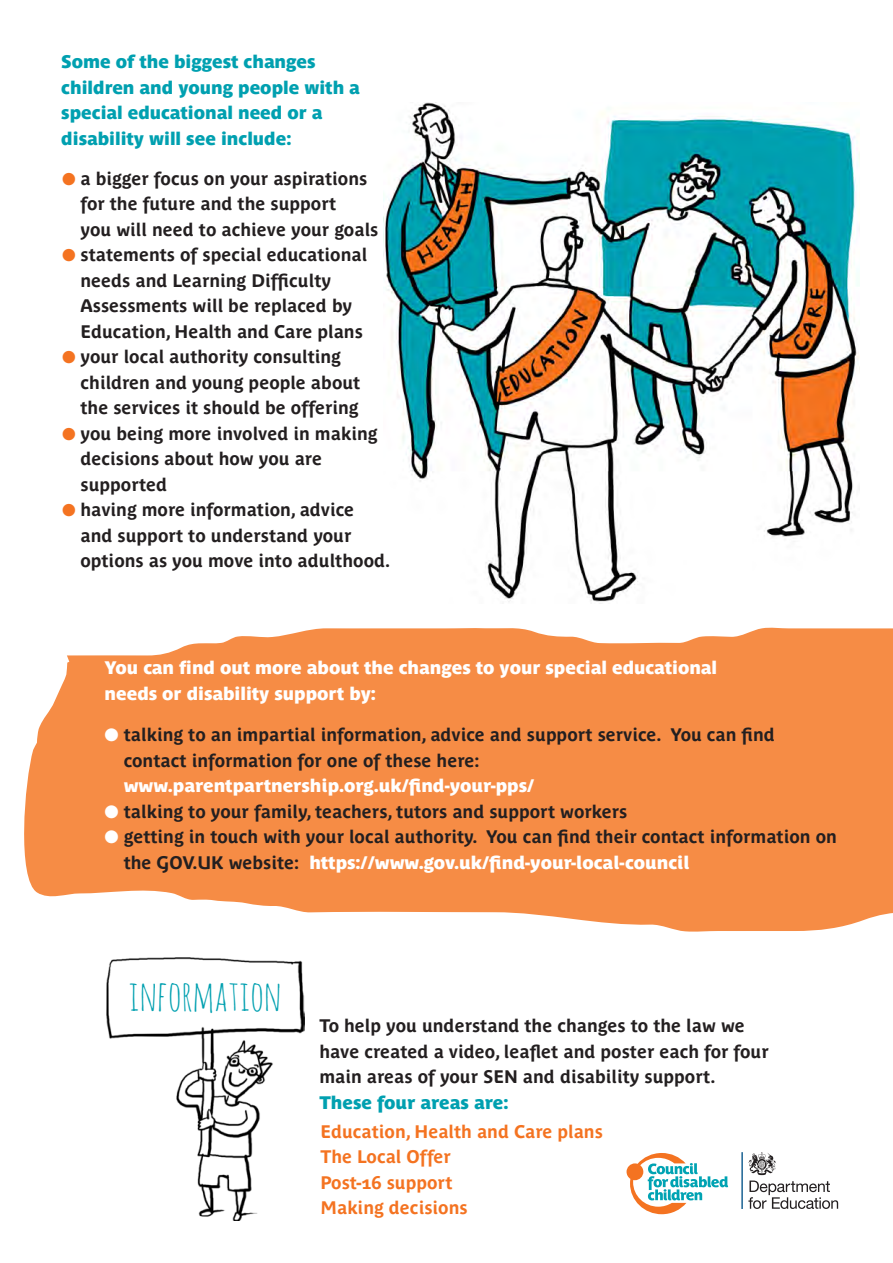
<style>
.page{position:relative;width:893px;height:1263px;background:#fff}
.page>*{position:absolute;margin:0;border:0;box-sizing:border-box;transform-origin:0 0}
.t1{font:41.7px "Amatic SC";color:#00a0b0}
.t2{font:700 18px/25.5px "Parisine Plus";color:#231f20}
.t3{font:18px/25.5px "Parisine Sombre";color:#00a0b0}
.t4{font:18px/25.5px "Parisine Sombre";color:#fff}
.t5{font:700 18px "Parisine Plus";color:#f47321}
.t6{font:18px "Parisine Plus Sombre";color:#00a0b0}
.s1{color:#f47321}
.s2{color:#fff}
.s3{font-family:"Parisine Plus Sombre";font-weight:400;color:#fff}
</style>
<div class="page">
<img style="left:384px;top:103px;width:475px;height:501px">
<svg style="left:24px;top:627px;width:869px;height:305px;background:#f7995a"></svg>
<img style="left:106px;top:957px;width:198px;height:264px">
<div style="left:117px;top:968px;width:176px;height:58px;background:#fff"></div>
<svg style="left:626px;top:1153px;width:102px;height:61px"></svg>
<hr style="left:741px;top:1152px;width:2px;height:57px;background:#005187">
<svg style="left:748px;top:1152px;width:90px;height:57px"></svg>
<p class="t3" style="left:61px;top:49px;width:300px">Some of the biggest changes children and young people with a special educational need or a disability will see include:</p>
<p class="t2" style="left:80px;top:165px;width:299px;text-indent:-18px"><span class="s1">●</span> a bigger focus on your aspirations for the future and the support<br>you will need to achieve your goals</p>
<p class="t2" style="left:80px;top:242px;width:288px;text-indent:-18px"><span class="s1">●</span> statements of special educational needs and Learning Difficulty Assessments will be replaced by Education, Health and Care plans</p>
<p class="t2" style="left:80px;top:344px;width:281px;text-indent:-18px"><span class="s1">●</span> your local authority consulting children and young people about the services it should be offering</p>
<p class="t2" style="left:80px;top:420px;width:299px;text-indent:-18px"><span class="s1">●</span> you being more involved in making decisions about how you are supported</p>
<p class="t2" style="left:80px;top:497px;width:311px;text-indent:-18px"><span class="s1">●</span> having more information, advice and support to understand your options as you move into adulthood.</p>
<p class="t4" style="left:104px;top:655px;width:614px">You can find out more about the changes to your special educational needs or disability support by:</p>
<p class="t2" style="left:124px;top:722px;width:653px;text-indent:-19px"><span class="s2">●</span> talking to an impartial information, advice and support service. You can find contact information for one of these here: <span class="s3">www.parentpartnership.org.uk/find-your-pps/</span></p>
<p class="t2" style="left:104px;top:799px;width:524px"><span class="s2">●</span> talking to your family, teachers, tutors and support workers</p>
<p class="t2" style="left:124px;top:824px;width:715px;text-indent:-19px"><span class="s2">●</span> getting in touch with your local authority. You can find their contact information on the GOV.UK website: <span class="s3">https://www.gov.uk/find-your-local-council</span></p>
<p class="t1" style="left:128px;top:968px;width:155px">INFORMATION</p>
<p class="t2" style="left:319px;top:1013px;width:451px">To help you understand the changes to the law we have created a video, leaflet and poster each for four main areas of your SEN and disability support.</p>
<p class="t6" style="left:319px;top:1092px;width:191px">These four areas are:</p>
<p class="t5" style="left:320px;top:1121px;width:284px">Education, Health and Care plans</p>
<p class="t5" style="left:320px;top:1146px;width:132px">The Local Offer</p>
<p class="t5" style="left:320px;top:1172px;width:133px">Post-16 support</p>
<p class="t5" style="left:320px;top:1197px;width:149px">Making decisions</p>
</div>
